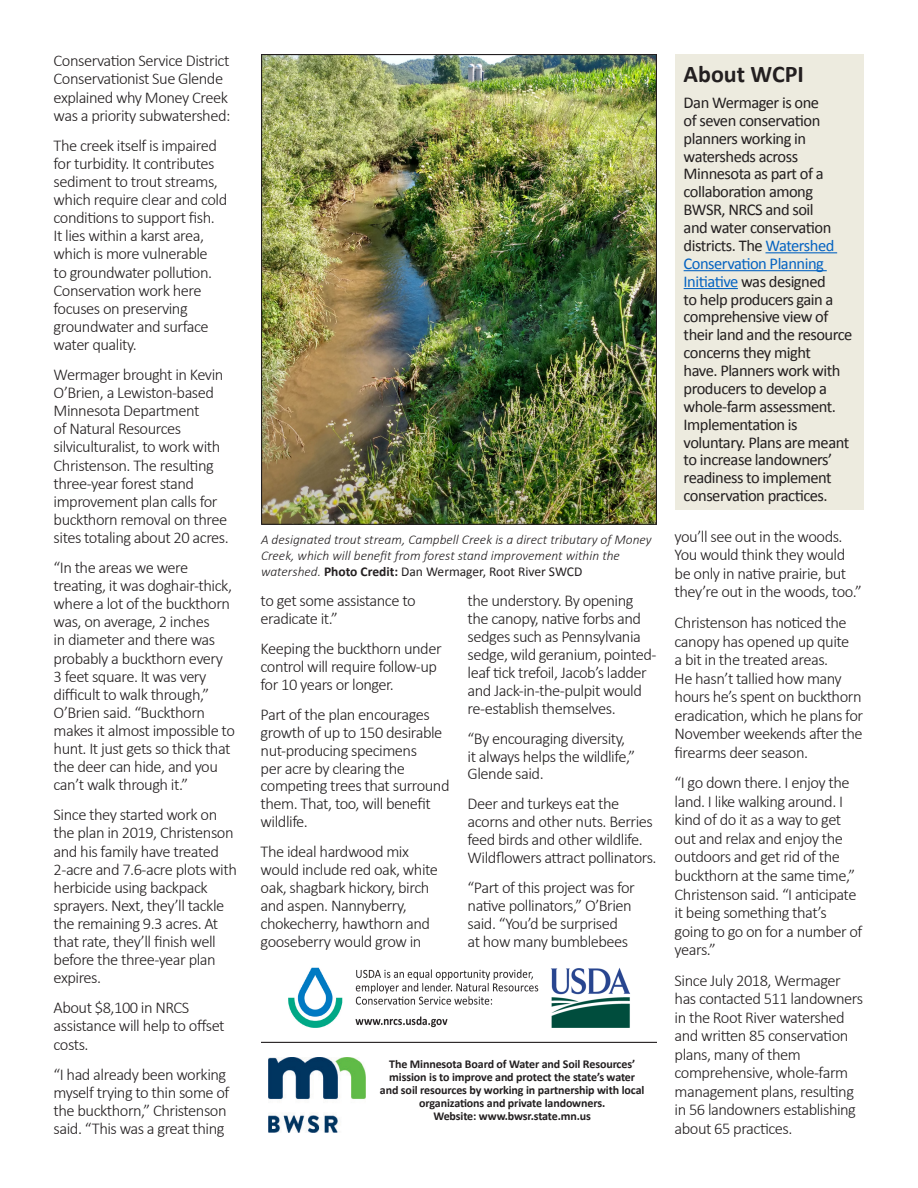
<style>
.page{position:relative;width:918px;height:1188px;background:#fff}
.page>*{position:absolute;margin:0;border:0;box-sizing:border-box;transform-origin:0 0}
.t1{font:700 24px "Calibri";color:#231f20}
.t2{font:300 16.5px/18.1px "Calibri";letter-spacing:-.03em;color:#231f20}
.t3{font:16.5px/17.9px "Calibri";letter-spacing:-.03em;color:#231f20}
.t4{font:italic 300 13.5px/16.2px "Calibri";color:#231f20}
.t5{font:700 12px/12.9px "Calibri";letter-spacing:-.01em;color:#231f20;text-align:center}
.s1{font-weight:700;font-style:normal}
.s2{font-weight:400;font-style:normal}
.s3{color:#0563c1}
</style>
<div class="page">
<div style="left:675px;top:54px;width:189px;height:456px;background:#edebdf"></div>
<hr style="left:766px;top:252px;width:71px;height:1px;background:#0563c1">
<hr style="left:684px;top:270px;width:143px;height:1px;background:#0563c1">
<hr style="left:684px;top:288px;width:54px;height:1px;background:#0563c1">
<img style="left:263px;top:56px;width:392px;height:467px">
<img style="left:268px;top:1058px;width:97px;height:74px">
<img style="left:288px;top:967px;width:342px;height:61px">
<hr style="left:261px;top:1042px;width:396px;height:1px;background:#231f20">
<p class="t2" style="left:54px;top:52px;width:178px">Conservation Service District<br>Conservationist Sue Glende explained why Money Creek was a priority subwatershed:</p>
<p class="t2" style="left:54px;top:136px;width:175px">The creek itself is impaired for turbidity. It contributes sediment to trout streams, which require clear and cold conditions to support fish.<br>It lies within a karst area, which is more vulnerable<br>to groundwater pollution.<br>Conservation work here focuses on preserving groundwater and surface water quality.</p>
<p class="t2" style="left:54px;top:365px;width:177px">Wermager brought in Kevin<br>O’Brien, a Lewiston-based<br>Minnesota Department<br>of Natural Resources silviculturalist, to work with<br>Christenson. The resulting three-year forest stand improvement plan calls for buckthorn removal on three sites totaling about 20 acres.</p>
<p class="t2" style="left:54px;top:558px;width:183px">“In the areas we were treating, it was doghair-thick, where a lot of the buckthorn was, on average, 2 inches<br>in diameter and there was probably a buckthorn every<br>3 feet square. It was very difficult to walk through,”<br>O’Brien said. “Buckthorn makes it almost impossible to hunt. It just gets so thick that the deer can hide, and you can’t walk through it.”</p>
<p class="t2" style="left:54px;top:806px;width:185px">Since they started work on the plan in 2019, Christenson and his family have treated<br>2-acre and 7.6-acre plots with herbicide using backpack sprayers. Next, they’ll tackle the remaining 9.3 acres. At that rate, they’ll finish well before the three-year plan expires.</p>
<p class="t2" style="left:54px;top:999px;width:173px">About $8,100 in NRCS assistance will help to offset costs.</p>
<p class="t2" style="left:54px;top:1065px;width:177px">“I had already been working myself trying to thin some of the buckthorn,” Christenson said. “This was a great thing</p>
<p class="t4" style="left:261px;top:531px;width:392px">A designated trout stream, Campbell Creek is a direct tributary of Money<br>Creek, which will benefit from forest stand improvement within the watershed. <span class="s1">Photo Credit:</span> <span class="s2">Dan Wermager, Root River SWCD</span></p>
<p class="t2" style="left:261px;top:592px;width:157px">to get some assistance to eradicate it.”</p>
<p class="t2" style="left:261px;top:640px;width:183px">Keeping the buckthorn under control will require follow-up for 10 years or longer.</p>
<p class="t2" style="left:261px;top:705px;width:191px">Part of the plan encourages growth of up to 150 desirable nut-producing specimens<br>per acre by clearing the competing trees that surround them. That, too, will benefit wildlife.</p>
<p class="t2" style="left:261px;top:843px;width:179px">The ideal hardwood mix would include red oak, white oak, shagbark hickory, birch and aspen. Nannyberry, chokecherry, hawthorn and gooseberry would grow in</p>
<p class="t2" style="left:468px;top:592px;width:191px">the understory. By opening the canopy, native forbs and sedges such as Pennsylvania sedge, wild geranium, pointed&shy;leaf tick trefoil, Jacob’s ladder and Jack-in-the-pulpit would re-establish themselves.</p>
<p class="t2" style="left:468px;top:729px;width:169px">“By encouraging diversity, it always helps the wildlife,”<br>Glende said.</p>
<p class="t2" style="left:468px;top:795px;width:191px">Deer and turkeys eat the acorns and other nuts. Berries feed birds and other wildlife.<br>Wildflowers attract pollinators.</p>
<p class="t2" style="left:468px;top:878px;width:169px">“Part of this project was for native pollinators,” O’Brien said. “You’d be surprised<br>at how many bumblebees</p>
<p class="t5" style="left:380px;top:1058px;width:266px">The Minnesota Board of Water and Soil Resources’ mission is to improve and protect the state’s water and soil resources by working in partnership with local organizations and private landowners.<br>Website: www.bwsr.state.mn.us</p>
<p class="t1" style="left:684px;top:59px;width:122px">About WCPI</p>
<p class="t3" style="left:684px;top:94px;width:170px">Dan Wermager is one<br>of seven conservation planners working in watersheds across<br>Minnesota as part of a collaboration among<br>BWSR, NRCS and soil<br>and water conservation districts. The <span class="s3">Watershed<br>Conservation Planning<br>Initiative</span> was designed<br>to help producers gain a comprehensive view of their land and the resource concerns they might<br>have. Planners work with producers to develop a whole-farm assessment.<br>Implementation is voluntary. Plans are meant to increase landowners’ readiness to implement conservation practices.</p>
<p class="t2" style="left:675px;top:527px;width:189px;line-height:18.6px">you’ll see out in the woods.<br>You would think they would be only in native prairie, but they’re out in the woods, too.”</p>
<p class="t2" style="left:675px;top:613px;width:190px;line-height:18.6px">Christenson has noticed the canopy has opened up quite<br>a bit in the treated areas.<br>He hasn’t tallied how many hours he’s spent on buckthorn eradication, which he plans for<br>November weekends after the firearms deer season.</p>
<p class="t2" style="left:675px;top:773px;width:189px;line-height:18.6px">“I go down there. I enjoy the land. I like walking around. I kind of do it as a way to get out and relax and enjoy the outdoors and get rid of the buckthorn at the same time,”<br>Christenson said. “I anticipate it being something that’s going to go on for a number of years.”</p>
<p class="t2" style="left:675px;top:971px;width:190px;line-height:18.6px">Since July 2018, Wermager has contacted 511 landowners in the Root River watershed and written 85 conservation plans, many of them comprehensive, whole-farm management plans, resulting in 56 landowners establishing about 65 practices.</p>
</div>
